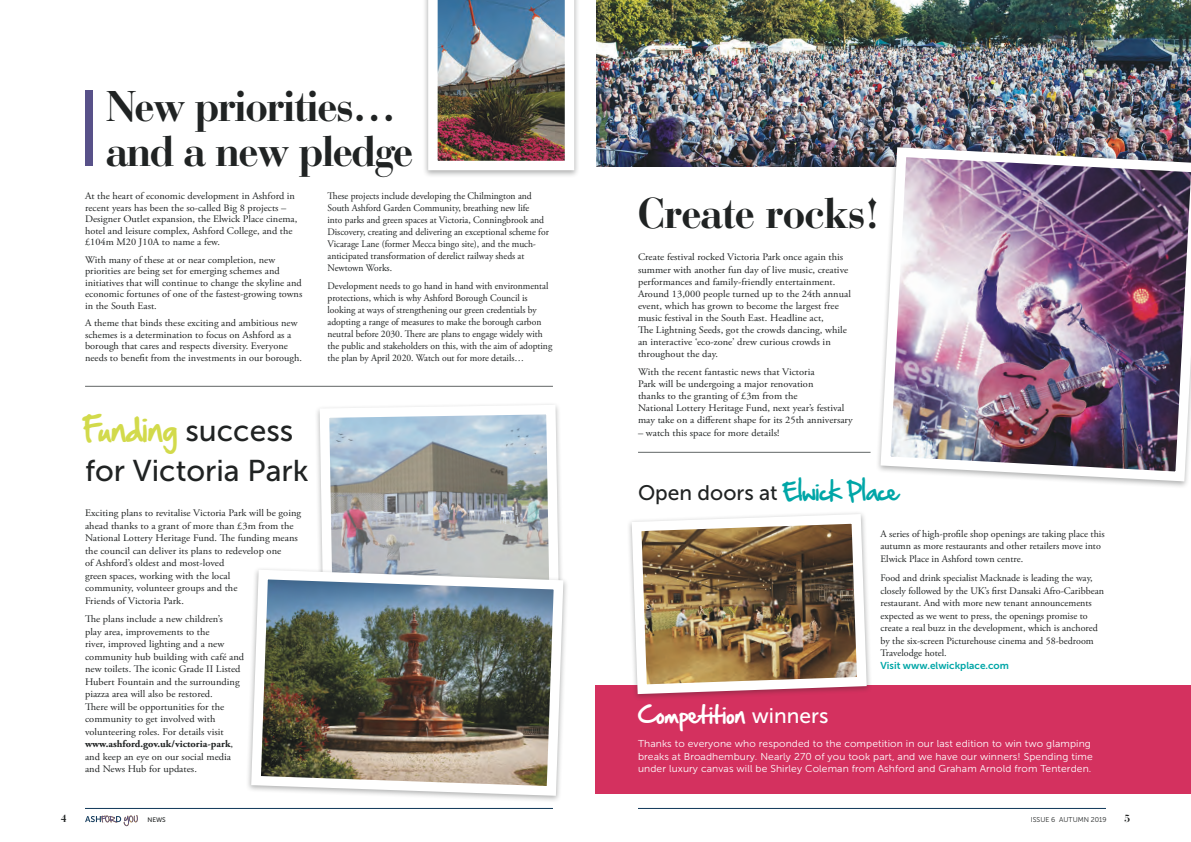
<style>
.page{position:relative;width:1191px;height:842px;background:#fff}
.page>*{position:absolute;margin:0;border:0;box-sizing:border-box;transform-origin:0 0}
.t1{font:700 45px/45px "Bauer Bodoni BT";letter-spacing:-.02em;color:#202323}
.body_text{font:30px/40px "Museo Sans 500";color:#202323}
.t2{font:21px "Museo Sans 500";color:#202323}
.t3{font:21px "Hand Of Sean";color:#fff}
.t4{font:700 11px "Bauer Bodoni BT";color:#202323}
.body_text-2{font:10px/12.5px "Adobe Garamond Pro";letter-spacing:.005em;color:#202323;scale:1.04 1}
.body_text-3{font:10px/11.6px "Adobe Garamond Pro";letter-spacing:.005em;color:#202323}
.body_text-4{font:10px/12px "Adobe Garamond Pro";letter-spacing:.005em;color:#202323;scale:.96 1}
.t5{font:10px/12.5px "Museo Sans 300";letter-spacing:.01em;color:#fff}
.t6{font:7px "Museo Sans 300";color:#202323}
.t7{font:6.5px "Museo Sans 500";color:#202323}
.s1{font-family:"Hand Of Sean";color:#d2da4b}
.s2{font-weight:700}
.s3{font-family:"Hand Of Sean";color:#00a6a7}
.s4{font-family:"Museo Sans 500"}
.s5{font-family:"Museo Sans 700";color:#00a6a7}
</style>
<div class="page">
<svg style="left:85px;top:815px;width:53px;height:11px"></svg>
<hr style="left:85px;top:808px;width:468px;height:1px;background:#183f5f">
<div style="left:85px;top:90px;width:7px;height:76px;background:#585189"></div>
<hr style="left:638px;top:808px;width:468px;height:1px;background:#183f5f">
<div style="left:595px;top:685px;width:596px;height:108px;background:#d4315f"></div>
<div style="left:423px;top:0;width:156px;height:178px;background:#202323;opacity:.35"></div>
<img style="left:428px;top:0;width:146px;height:170px">
<img style="left:596px;top:0;width:595px;height:166px">
<hr style="left:638px;top:452px;width:232px;height:1px;background:#626666">
<hr style="left:85px;top:386px;width:468px;height:1px;background:#626666">
<svg style="left:317px;top:404px;width:244px;height:161px"></svg>
<img style="left:248px;top:565px;width:319px;height:236px">
<img style="left:875px;top:142px;width:316px;height:344px">
<img style="left:629px;top:513px;width:241px;height:185px">
<p class="t1" style="left:106px;top:82px;width:308px">New priorities… and a new pledge</p>
<p class="body_text-3" style="left:85px;top:191px;width:214px">At the heart of economic development in Ashford in recent years has been the so-called Big 8 projects – Designer Outlet expansion, the Elwick Place cinema, hotel and leisure complex, Ashford College, and the £104m M20 J10A to name a few.</p>
<p class="body_text-3" style="left:85px;top:254px;width:219px">With many of these at or near completion, new priorities are being set for emerging schemes and initiatives that will continue to change the skyline and economic fortunes of one of the fastest-growing towns in the South East.</p>
<p class="body_text-3" style="left:85px;top:317px;width:218px">A theme that binds these exciting and ambitious new schemes is a determination to focus on Ashford as a borough that cares and respects diversity. Everyone needs to benefit from the investments in our borough.</p>
<p class="body_text-4" style="left:327px;top:190px;width:232px">These projects include developing the Chilmington and South Ashford Garden Community, breathing new life<br>into parks and green spaces at Victoria, Conningbrook and Discovery, creating and delivering an exceptional scheme for Vicarage Lane (former Mecca bingo site), and the much&shy;anticipated transformation of derelict railway sheds at Newtown Works.</p>
<p class="body_text-4" style="left:327px;top:280px;width:236px">Development needs to go hand in hand with environmental protections, which is why Ashford Borough Council is looking at ways of strengthening our green credentials by adopting a range of measures to make the borough carbon neutral before 2030. There are plans to engage widely with the public and stakeholders on this, with the aim of adopting the plan by April 2020. Watch out for more details…</p>
<p class="body_text" style="left:85px;top:411px;width:225px"><span class="s1">Funding</span> success for Victoria Park</p>
<p class="body_text-2" style="left:85px;top:507px;width:209px">Exciting plans to revitalise Victoria Park will be going ahead thanks to a grant of more than £3m from the National Lottery Heritage Fund. The funding means the council can deliver its plans to redevelop one<br>of Ashford’s oldest and most-loved<br>green spaces, working with the local<br>community, volunteer groups and the<br>Friends of Victoria Park.</p>
<p class="body_text-2" style="left:85px;top:613px;width:155px">The plans include a new children’s<br>play area, improvements to the<br>river, improved lighting and a new community hub building with café and new toilets. The iconic Grade II Listed Hubert Fountain and the surrounding piazza area will also be restored.<br>There will be opportunities for the community to get involved with volunteering roles. For details visit <span class="s2">www.ashford.gov.uk/victoria-park</span>, and keep an eye on our social media and News Hub for updates.</p>
<p class="t1" style="left:638px;top:189px;width:243px">Create rocks!</p>
<p class="body_text-2" style="left:638px;top:252px;width:206px;line-height:12.1px">Create festival rocked Victoria Park once again this summer with another fun day of live music, creative performances and family-friendly entertainment.<br>Around 13,000 people turned up to the 24th annual event, which has grown to become the largest free music festival in the South East. Headline act,<br>The Lightning Seeds, got the crowds dancing, while an interactive ‘eco-zone’ drew curious crowds in throughout the day.</p>
<p class="body_text-2" style="left:638px;top:366px;width:208px;line-height:12.1px">With the recent fantastic news that Victoria<br>Park will be undergoing a major renovation<br>thanks to the granting of £3m from the<br>National Lottery Heritage Fund, next year’s festival may take on a different shape for its 25th anniversary</p>
<p class="body_text-2" style="left:638px;top:426px;width:137px">– watch this space for more details!</p>
<p class="t2" style="left:638px;top:481px;width:262px">Open doors at <span class="s3">Elwick Place</span></p>
<p class="t3" style="left:638px;top:696px;width:192px">Competition <span class="s4">winners</span></p>
<p class="body_text-3" style="left:880px;top:528px;width:226px;line-height:12.5px">A series of high-profile shop openings are taking place this autumn as more restaurants and other retailers move into<br>Elwick Place in Ashford town centre.</p>
<p class="body_text-3" style="left:880px;top:572px;width:225px;line-height:12.5px">Food and drink specialist Macknade is leading the way, closely followed by the UK’s first Dansaki Afro-Caribbean restaurant. And with more new tenant announcements expected as we went to press, the openings promise to create a real buzz in the development, which is anchored by the six-screen Picturehouse cinema and 58-bedroom Travelodge hotel.<br><span class="s5">Visit www.elwickplace.com</span></p>
<p class="t5" style="left:638px;top:738px;width:456px">Thanks to everyone who responded to the competition in our last edition to win two glamping breaks at Broadhembury. Nearly 270 of you took part, and we have our winners! Spending time under luxury canvas will be Shirley Coleman from Ashford and Graham Arnold from Tenterden.</p>
<p class="t4" style="left:61px;top:812px;width:7px">4</p>
<p class="t7" style="left:147px;top:816px;width:20px">NEWS</p>
<p class="t6" style="left:1031px;top:816px;width:77px">ISSUE 6 AUTUMN 2019</p>
<p class="t4" style="left:1124px;top:812px;width:7px">5</p>
</div>
